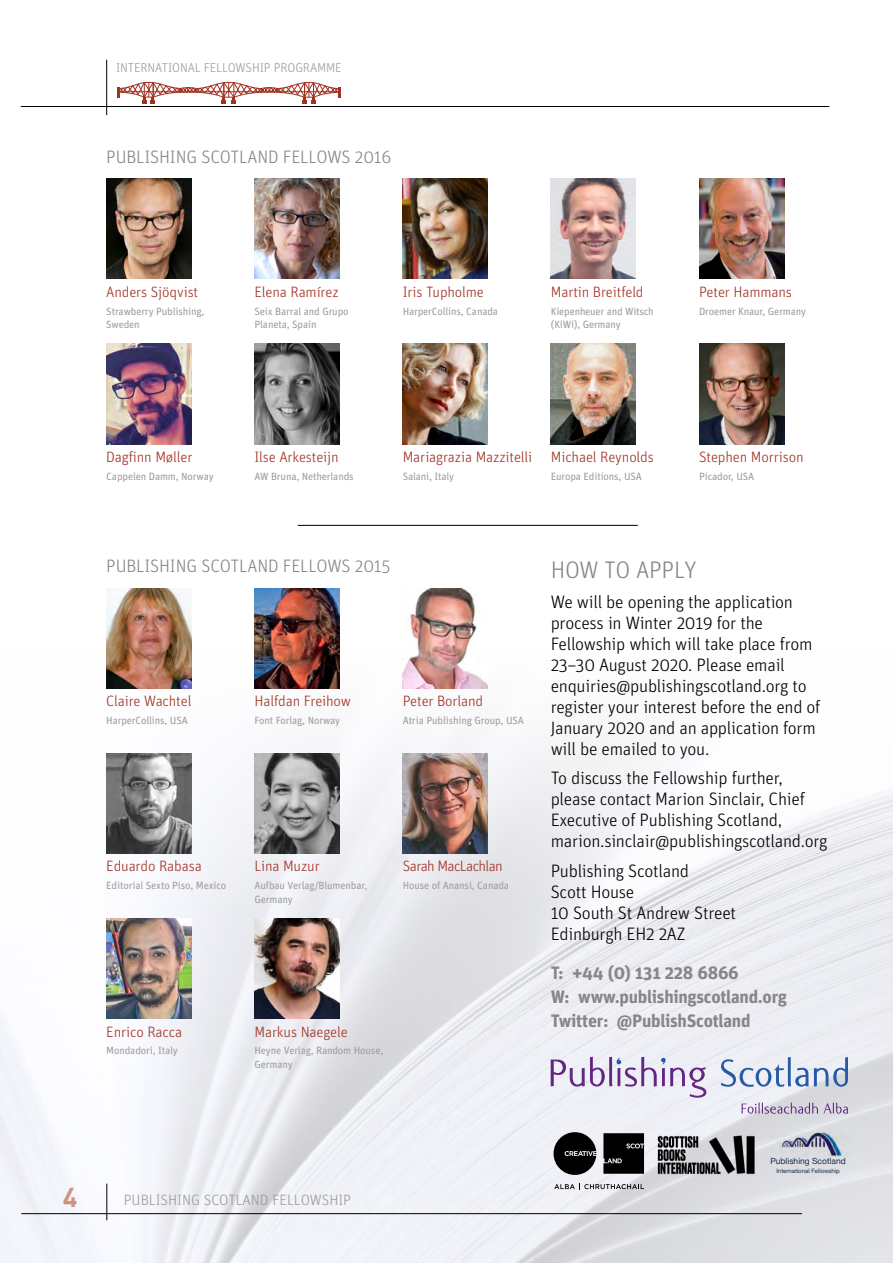
<style>
.page{position:relative;width:893px;height:1263px;background:#fff}
.page>*{position:absolute;margin:0;border:0;box-sizing:border-box;transform-origin:0 0}
.t1{font:700 27px "DIN";color:#cd937e}
.t2{font:300 24px "Unit";letter-spacing:-.01em;color:#878787}
.t3{font:300 18px/21px "Unit";letter-spacing:-.015em;color:#000}
.t4{font:700 18px/24px "Unit";letter-spacing:-.015em;color:#878787}
.t5{font:300 18px "Unit";letter-spacing:-.01em;color:#878787}
.t6{font:300 15px "Unit";letter-spacing:-.01em;color:#a03122}
.t7{font:300 15px "Unit";letter-spacing:-.005em;color:#9d9d9c}
.t8{font:300 15px "Unit";letter-spacing:-.04em;color:#a03122}
.t9{font:300 12.9px "Unit";letter-spacing:-.01em;color:#9d9d9c}
.t10{font:10.5px/13.5px "Unit";letter-spacing:-.015em;color:#9d9d9c}
.t11{font:8.4px "Helvetica Neue";color:#182d4d}
.t12{font:6px "Helvetica Neue";color:#182d4d}
</style>
<div class="page">
<img style="left:0;top:623px;width:893px;height:640px">
<svg style="left:742px;top:1102px;width:76px;height:12px"></svg>
<svg style="left:824px;top:1102px;width:24px;height:11px"></svg>
<svg style="left:551px;top:1057px;width:155px;height:41px"></svg>
<svg style="left:721px;top:1057px;width:127px;height:30px"></svg>
<img style="left:657px;top:1131px;width:100px;height:46px">
<img style="left:767px;top:1132px;width:82px;height:24px">
<svg style="left:554px;top:1132px;width:90px;height:43px;background:#3b3b3d"></svg>
<svg style="left:554px;top:1183px;width:90px;height:7px"></svg>
<hr style="left:21px;top:106px;width:808px;height:1px;background:#000">
<hr style="left:106px;top:60px;width:1px;height:55px;background:#000">
<svg style="left:117px;top:82px;width:223px;height:21px"></svg>
<hr style="left:21px;top:1213px;width:781px;height:1px;background:#000">
<hr style="left:107px;top:1183px;width:1px;height:37px;background:#000">
<hr style="left:298px;top:525px;width:340px;height:1px;background:#000">
<img style="left:106px;top:588px;width:85px;height:100px">
<img style="left:106px;top:753px;width:85px;height:100px">
<img style="left:106px;top:918px;width:85px;height:101px">
<img style="left:255px;top:588px;width:85px;height:100px">
<img style="left:255px;top:753px;width:85px;height:100px">
<img style="left:255px;top:918px;width:85px;height:101px">
<img style="left:403px;top:588px;width:85px;height:100px">
<img style="left:403px;top:753px;width:85px;height:100px">
<img style="left:106px;top:179px;width:85px;height:100px">
<img style="left:106px;top:344px;width:85px;height:100px">
<img style="left:254px;top:179px;width:86px;height:100px">
<img style="left:254px;top:344px;width:86px;height:100px">
<img style="left:403px;top:179px;width:85px;height:100px">
<img style="left:403px;top:344px;width:85px;height:100px">
<img style="left:551px;top:179px;width:85px;height:100px">
<img style="left:551px;top:344px;width:85px;height:100px">
<img style="left:699px;top:179px;width:85px;height:100px">
<img style="left:699px;top:344px;width:85px;height:100px">
<p class="t9" style="left:116px;top:60px;width:227px">INTERNATIONAL FELLOWSHIP PROGRAMME</p>
<p class="t5" style="left:106px;top:146px;width:287px">PUBLISHING SCOTLAND FELLOWS 2016</p>
<p class="t6" style="left:106px;top:283px;width:93px">Anders Sjöqvist</p>
<p class="t10" style="left:106px;top:304px;width:100px">Strawberry Publishing,<br>Sweden</p>
<p class="t6" style="left:254px;top:283px;width:86px">Elena Ramírez</p>
<p class="t10" style="left:254px;top:304px;width:96px">Seix Barral and Grupo<br>Planeta, Spain</p>
<p class="t6" style="left:403px;top:283px;width:83px">Iris Tupholme</p>
<p class="t10" style="left:403px;top:304px;width:97px">HarperCollins, Canada</p>
<p class="t6" style="left:551px;top:283px;width:94px">Martin Breitfeld</p>
<p class="t10" style="left:551px;top:304px;width:104px">Kiepenheuer and Witsch (KiWi), Germany</p>
<p class="t6" style="left:699px;top:283px;width:94px">Peter Hammans</p>
<p class="t10" style="left:699px;top:304px;width:109px">Droemer Knaur, Germany</p>
<p class="t6" style="left:106px;top:448px;width:88px">Dagfinn Møller</p>
<p class="t10" style="left:106px;top:469px;width:109px">Cappelen Damm, Norway</p>
<p class="t6" style="left:254px;top:448px;width:86px">Ilse Arkesteijn</p>
<p class="t10" style="left:254px;top:469px;width:101px">AW Bruna, Netherlands</p>
<p class="t6" style="left:403px;top:448px;width:131px">Mariagrazia Mazzitelli</p>
<p class="t10" style="left:403px;top:469px;width:53px">Salani, Italy</p>
<p class="t6" style="left:551px;top:448px;width:105px">Michael Reynolds</p>
<p class="t10" style="left:551px;top:469px;width:93px">Europa Editions, USA</p>
<p class="t6" style="left:699px;top:448px;width:106px">Stephen Morrison</p>
<p class="t10" style="left:699px;top:469px;width:57px">Picador, USA</p>
<p class="t5" style="left:106px;top:556px;width:286px">PUBLISHING SCOTLAND FELLOWS 2015</p>
<p class="t6" style="left:106px;top:692px;width:87px">Claire Wachtel</p>
<p class="t10" style="left:106px;top:713px;width:83px">HarperCollins, USA</p>
<p class="t6" style="left:255px;top:692px;width:98px">Halfdan Freihow</p>
<p class="t10" style="left:255px;top:713px;width:87px">Font Forlag, Norway</p>
<p class="t6" style="left:403px;top:692px;width:82px">Peter Borland</p>
<p class="t10" style="left:403px;top:713px;width:123px">Atria Publishing Group, USA</p>
<p class="t6" style="left:106px;top:858px;width:97px">Eduardo Rabasa</p>
<p class="t10" style="left:106px;top:879px;width:121px">Editorial Sexto Piso, Mexico</p>
<p class="t6" style="left:255px;top:858px;width:67px">Lina Muzur</p>
<p class="t10" style="left:255px;top:879px;width:114px">Aufbau Verlag/Blumenbar,<br>Germany</p>
<p class="t8" style="left:403px;top:858px;width:102px">Sarah MacLachlan</p>
<p class="t10" style="left:403px;top:879px;width:108px">House of Anansi, Canada</p>
<p class="t6" style="left:106px;top:1023px;width:77px">Enrico Racca</p>
<p class="t10" style="left:106px;top:1044px;width:73px">Mondadori, Italy</p>
<p class="t6" style="left:255px;top:1023px;width:95px">Markus Naegele</p>
<p class="t10" style="left:255px;top:1044px;width:130px">Heyne Verlag, Random House,<br>Germany</p>
<h2 class="t2" style="left:551px;top:556px;width:148px">HOW TO APPLY</h2>
<p class="t3" style="left:551px;top:591px;width:271px">We will be opening the application process in Winter 2019 for the Fellowship which will take place from 23–30 August 2020. Please email enquiries@publishingscotland.org to register your interest before the end of January 2020 and an application form will be emailed to you.</p>
<p class="t3" style="left:551px;top:767px;width:278px">To discuss the Fellowship further, please contact Marion Sinclair, Chief Executive of Publishing Scotland, marion.sinclair@publishingscotland.org</p>
<p class="t3" style="left:551px;top:860px;width:187px">Publishing Scotland<br>Scott House<br>10 South St Andrew Street<br>Edinburgh EH2 2AZ</p>
<p class="t4" style="left:551px;top:960px;width:238px">T: +44 (0) 131 228 6866<br>W: www.publishingscotland.org<br>Twitter: @PublishScotland</p>
<h1 class="t1" style="left:63px;top:1179px;width:16px">4</h1>
<p class="t7" style="left:124px;top:1191px;width:229px">PUBLISHING SCOTLAND FELLOWSHIP</p>
<p class="t11" style="left:770px;top:1154px;width:77px">Publishing Scotland</p>
<p class="t12" style="left:776px;top:1167px;width:65px">International Fellowship</p>
</div>
